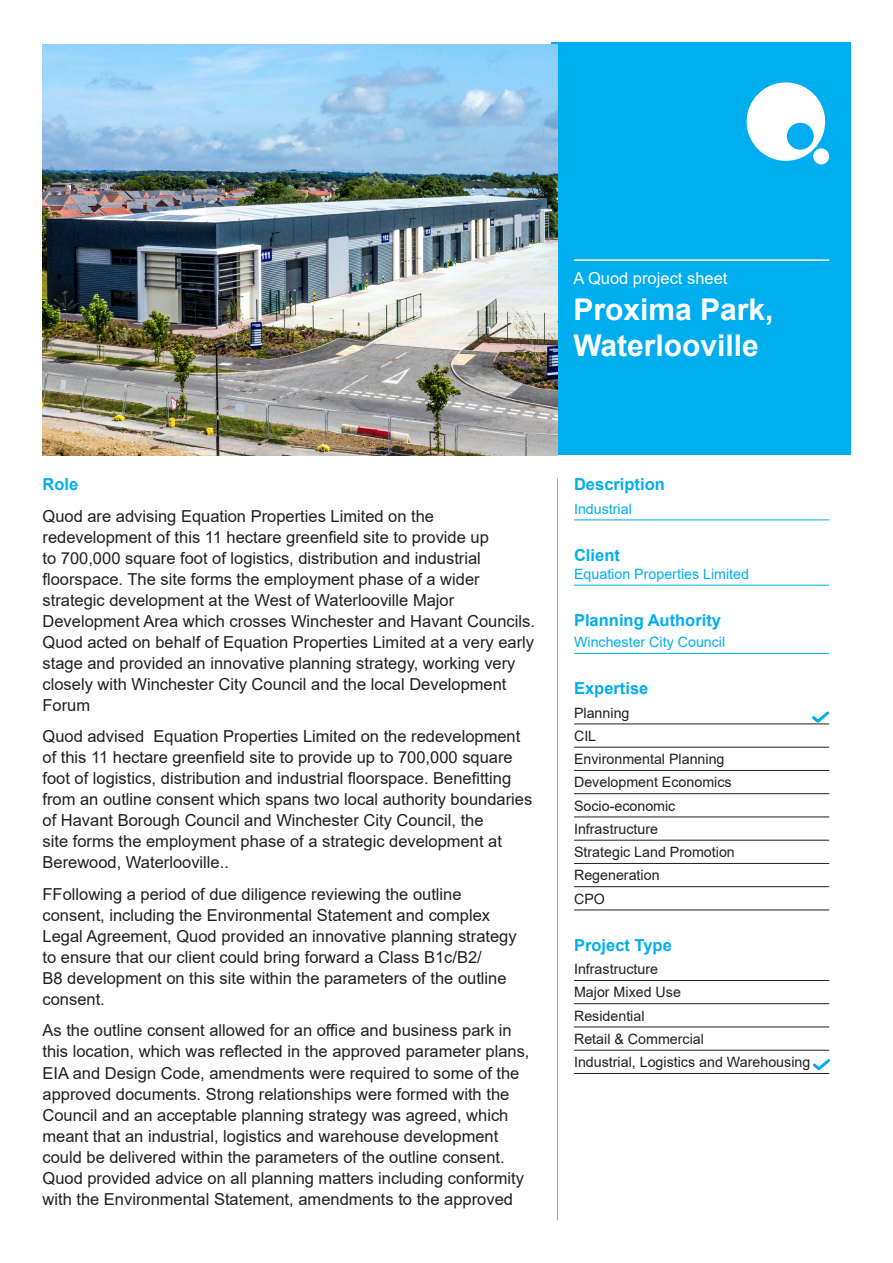
<style>
.page{position:relative;width:893px;height:1263px;background:#fff}
.page>*{position:absolute;margin:0;border:0;box-sizing:border-box;transform-origin:0 0}
.Titles{font:700 30px/36px "Arial";color:#fff}
.Body_Copy{font:16.5px/21px "Arial";color:#231f20}
.t1{font:700 16.5px "Arial";color:#00aeef}
.Titles-2{font:16.5px "Arial";color:#fff}
.t2{font:14.25px "Arial";color:#231f20}
.t3{font:14.25px "Arial";color:#00aeef}
</style>
<div class="page">
<div style="left:551px;top:43px;width:299px;height:412px;background:#00aeef"></div>
<svg style="left:747px;top:82px;width:78px;height:79px"></svg>
<div style="left:813px;top:148px;width:16px;height:16px;background:#fff;border-radius:50%"></div>
<img style="left:43px;top:44px;width:514px;height:411px">
<hr style="left:574px;top:259px;width:255px;height:2px;background:#fff">
<hr style="left:557px;top:478px;width:1px;height:742px;background:#a1a1a5">
<hr style="left:574px;top:520px;width:255px;height:1px;background:#00aeef">
<hr style="left:574px;top:585px;width:255px;height:1px;background:#00aeef">
<hr style="left:574px;top:653px;width:255px;height:1px;background:#00aeef">
<hr style="left:574px;top:724px;width:255px;height:1px;background:#231f20">
<hr style="left:574px;top:747px;width:255px;height:1px;background:#231f20">
<hr style="left:574px;top:770px;width:255px;height:1px;background:#231f20">
<hr style="left:574px;top:793px;width:255px;height:1px;background:#231f20">
<hr style="left:574px;top:817px;width:255px;height:1px;background:#231f20">
<hr style="left:574px;top:840px;width:255px;height:1px;background:#231f20">
<hr style="left:574px;top:863px;width:255px;height:1px;background:#231f20">
<hr style="left:574px;top:886px;width:255px;height:1px;background:#231f20">
<hr style="left:574px;top:910px;width:255px;height:1px;background:#231f20">
<hr style="left:574px;top:980px;width:255px;height:1px;background:#231f20">
<hr style="left:574px;top:1003px;width:255px;height:1px;background:#231f20">
<hr style="left:574px;top:1027px;width:255px;height:1px;background:#231f20">
<hr style="left:574px;top:1050px;width:255px;height:1px;background:#231f20">
<hr style="left:574px;top:1073px;width:255px;height:1px;background:#231f20">
<svg style="left:809px;top:711px;width:21px;height:14px"></svg>
<svg style="left:813px;top:1059px;width:18px;height:12px"></svg>
<p class="Titles-2" style="left:573px;top:267px;width:156px">A Quod project sheet</p>
<p class="Titles" style="left:573px;top:292px;width:202px">Proxima Park,<br>Waterlooville</p>
<p class="t1" style="left:43px;top:473px;width:37px">Role</p>
<p class="Body_Copy" style="left:43px;top:505px;width:494px">Quod are advising Equation Properties Limited on the redevelopment of this 11 hectare greenfield site to provide up<br>to 700,000 square foot of logistics, distribution and industrial floorspace. The site forms the employment phase of a wider strategic development at the West of Waterlooville Major Development Area which crosses Winchester and Havant Councils.<br>Quod acted on behalf of Equation Properties Limited at a very early stage and provided an innovative planning strategy, working very closely with Winchester City Council and the local Development Forum</p>
<p class="Body_Copy" style="left:43px;top:726px;width:491px">Quod advised Equation Properties Limited on the redevelopment of this 11 hectare greenfield site to provide up to 700,000 square foot of logistics, distribution and industrial floorspace. Benefitting from an outline consent which spans two local authority boundaries of Havant Borough Council and Winchester City Council, the<br>site forms the employment phase of a strategic development at Berewood, Waterlooville..</p>
<p class="Body_Copy" style="left:43px;top:883px;width:476px">FFollowing a period of due diligence reviewing the outline consent, including the Environmental Statement and complex Legal Agreement, Quod provided an innovative planning strategy to ensure that our client could bring forward a Class B1c/B2/<br>B8 development on this site within the parameters of the outline consent.</p>
<p class="Body_Copy" style="left:43px;top:1020px;width:488px">As the outline consent allowed for an office and business park in this location, which was reflected in the approved parameter plans, EIA and Design Code, amendments were required to some of the approved documents. Strong relationships were formed with the Council and an acceptable planning strategy was agreed, which meant that an industrial, logistics and warehouse development could be delivered within the parameters of the outline consent.<br>Quod provided advice on all planning matters including conformity with the Environmental Statement, amendments to the approved</p>
<p class="t1" style="left:574px;top:473px;width:92px">Description</p>
<p class="t3" style="left:574px;top:499px;width:59px">Industrial</p>
<p class="t1" style="left:574px;top:543px;width:47px">Client</p>
<p class="t3" style="left:574px;top:564px;width:177px">Equation Properties Limited</p>
<p class="t1" style="left:574px;top:609px;width:148px">Planning Authority</p>
<p class="t3" style="left:574px;top:632px;width:153px">Winchester City Council</p>
<p class="t1" style="left:574px;top:677px;width:76px">Expertise</p>
<p class="t2" style="left:574px;top:703px;width:57px">Planning</p>
<p class="t2" style="left:574px;top:726px;width:24px">CIL</p>
<p class="t2" style="left:574px;top:749px;width:152px">Environmental Planning</p>
<p class="t2" style="left:574px;top:773px;width:159px">Development Economics</p>
<p class="t2" style="left:574px;top:796px;width:103px">Socio-economic</p>
<p class="t2" style="left:574px;top:819px;width:85px">Infrastructure</p>
<p class="t2" style="left:574px;top:842px;width:162px">Strategic Land Promotion</p>
<p class="t2" style="left:574px;top:866px;width:87px">Regeneration</p>
<p class="t2" style="left:574px;top:889px;width:32px">CPO</p>
<p class="t1" style="left:574px;top:933px;width:99px">Project Type</p>
<p class="t2" style="left:574px;top:959px;width:85px">Infrastructure</p>
<p class="t2" style="left:574px;top:983px;width:108px">Major Mixed Use</p>
<p class="t2" style="left:574px;top:1006px;width:72px">Residential</p>
<p class="t2" style="left:574px;top:1029px;width:131px">Retail &amp; Commercial</p>
<p class="t2" style="left:574px;top:1052px;width:238px">Industrial, Logistics and Warehousing</p>
</div>
